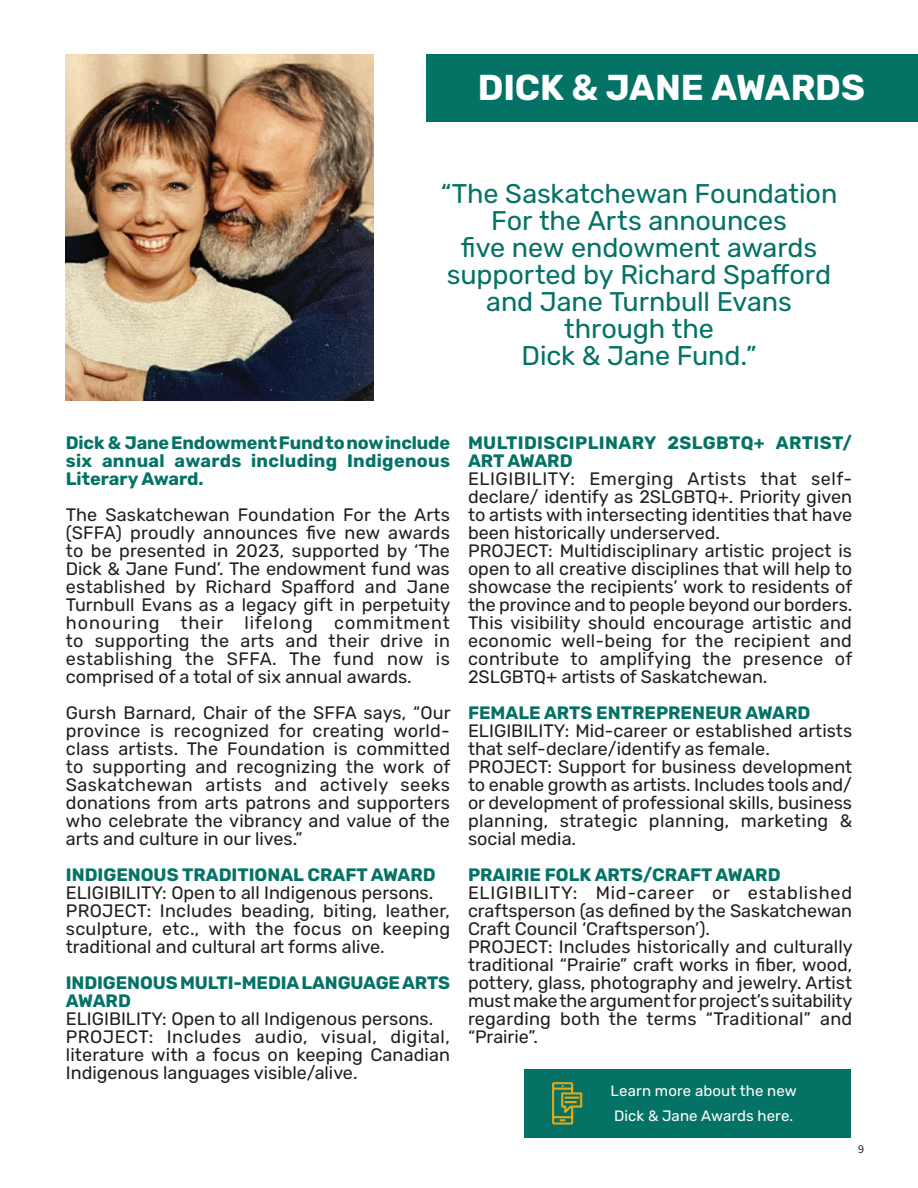
<style>
.page{position:relative;width:918px;height:1188px;background:#fff}
.page>*{position:absolute;margin:0;border:0;box-sizing:border-box;transform-origin:0 0}
._51_Main_Headers_black_Bebas_Neue{font:700 36px "Rubik";letter-spacing:-.005em;color:#fff}
._12_Content_black_Titillium_Web{font:27px/27px "Rubik";letter-spacing:-.005em;color:#057266;text-align:center}
._1_Rubik_Regular-sa{font:18px/18px "Rubik";color:#231f20;text-align:justify}
._1_Rubik_Regular-nsa{font:18px/18px "Rubik";color:#231f20;text-align:justify}
._1_RubikBold-Green{font:700 18px/18px "Rubik";color:#057266;text-align:justify}
._1_RubikBold-Green-2{font:700 18px/18px "Rubik";letter-spacing:.025em;color:#057266}
._12_Content_black_Bebas_Neue{font:15px "Rubik";letter-spacing:.005em;color:#fff}
.t1{font:12px "Source Sans Pro";color:#231f20}
</style>
<div class="page">
<div style="left:426px;top:54px;width:492px;height:67px;background:#057266"></div>
<img style="left:66px;top:54px;width:308px;height:347px">
<div style="left:525px;top:1070px;width:326px;height:68px;background:#057266"></div>
<svg style="left:552px;top:1082px;width:31px;height:43px"></svg>
<p class="_51_Main_Headers_black_Bebas_Neue" style="left:478px;top:68px;width:389px">DICK &amp; JANE AWARDS</p>
<p class="_12_Content_black_Titillium_Web" style="left:441px;top:181px;width:398px">“The Saskatchewan Foundation<br>For the Arts announces</p>
<p class="_12_Content_black_Titillium_Web" style="left:447px;top:235px;width:386px">five new endowment awards supported by Richard Spafford</p>
<p class="_12_Content_black_Titillium_Web" style="left:486px;top:289px;width:307px">and Jane Turnbull Evans</p>
<p class="_12_Content_black_Titillium_Web" style="left:564px;top:316px;width:151px">through the</p>
<p class="_12_Content_black_Titillium_Web" style="left:522px;top:343px;width:236px">Dick &amp; Jane Fund.”</p>
<p class="_1_RubikBold-Green" style="left:66px;top:434px;width:386px">Dick &amp; Jane Endowment Fund to now include six annual awards including Indigenous Literary Award.</p>
<p class="_1_Rubik_Regular-sa" style="left:66px;top:506px;width:386px">The Saskatchewan Foundation For the Arts (SFFA) proudly announces five new awards to be presented in 2023, supported by ‘The Dick &amp; Jane Fund’. The endowment fund was established by Richard Spafford and Jane Turnbull Evans as a legacy gift in perpetuity honouring their lifelong commitment to supporting the arts and their drive in establishing the SFFA. The fund now is comprised of a total of six annual awards.</p>
<p class="_1_Rubik_Regular-sa" style="left:66px;top:704px;width:386px">Gursh Barnard, Chair of the SFFA says, “Our province is recognized for creating world&shy;class artists. The Foundation is committed to supporting and recognizing the work of Saskatchewan artists and actively seeks donations from arts patrons and supporters who celebrate the vibrancy and value of the arts and culture in our lives.”</p>
<p class="_1_RubikBold-Green" style="left:66px;top:866px;width:371px">INDIGENOUS TRADITIONAL CRAFT AWARD</p>
<p class="_1_Rubik_Regular-nsa" style="left:66px;top:884px;width:369px">ELIGIBILITY: Open to all Indigenous persons.</p>
<p class="_1_Rubik_Regular-sa" style="left:66px;top:902px;width:386px">PROJECT: Includes beading, biting, leather, sculpture, etc., with the focus on keeping traditional and cultural art forms alive.</p>
<p class="_1_RubikBold-Green" style="left:66px;top:974px;width:386px">INDIGENOUS MULTI-MEDIA LANGUAGE ARTS<br>AWARD</p>
<p class="_1_Rubik_Regular-nsa" style="left:66px;top:1010px;width:369px">ELIGIBILITY: Open to all Indigenous persons.</p>
<p class="_1_Rubik_Regular-sa" style="left:66px;top:1028px;width:386px">PROJECT: Includes audio, visual, digital, literature with a focus on keeping Canadian Indigenous languages visible/alive.</p>
<p class="_1_RubikBold-Green-2" style="left:468px;top:434px;width:386px">MULTIDISCIPLINARY 2SLGBTQ+ ARTIST/<br>ART AWARD</p>
<p class="_1_Rubik_Regular-nsa" style="left:468px;top:470px;width:386px">ELIGIBILITY: Emerging Artists that self&shy;declare/ identify as 2SLGBTQ+. Priority given to artists with intersecting identities that have been historically underserved.</p>
<p class="_1_Rubik_Regular-sa" style="left:468px;top:542px;width:386px">PROJECT: Multidisciplinary artistic project is open to all creative disciplines that will help to showcase the recipients’ work to residents of the province and to people beyond our borders.<br>This visibility should encourage artistic and economic well-being for the recipient and contribute to amplifying the presence of 2SLGBTQ+ artists of Saskatchewan.</p>
<p class="_1_RubikBold-Green" style="left:468px;top:704px;width:344px">FEMALE ARTS ENTREPRENEUR AWARD</p>
<p class="_1_Rubik_Regular-nsa" style="left:468px;top:722px;width:386px">ELIGIBILITY: Mid-career or established artists that self-declare/identify as female.</p>
<p class="_1_Rubik_Regular-sa" style="left:468px;top:758px;width:386px">PROJECT: Support for business development to enable growth as artists. Includes tools and/ or development of professional skills, business planning, strategic planning, marketing &amp; social media.</p>
<p class="_1_RubikBold-Green" style="left:468px;top:866px;width:314px">PRAIRIE FOLK ARTS/CRAFT AWARD</p>
<p class="_1_Rubik_Regular-nsa" style="left:468px;top:884px;width:386px">ELIGIBILITY: Mid-career or established craftsperson (as defined by the Saskatchewan Craft Council ‘Craftsperson’).</p>
<p class="_1_Rubik_Regular-sa" style="left:468px;top:938px;width:386px">PROJECT: Includes historically and culturally traditional “Prairie” craft works in fiber, wood, pottery, glass, photography and jewelry. Artist must make the argument for project’s suitability regarding both the terms “Traditional” and “Prairie”.</p>
<p class="_12_Content_black_Bebas_Neue" style="left:611px;top:1083px;width:188px">Learn more about the new</p>
<p class="_12_Content_black_Bebas_Neue" style="left:614px;top:1108px;width:181px">Dick &amp; Jane Awards here.</p>
<p class="t1" style="left:858px;top:1141px;width:7px">9</p>
</div>
